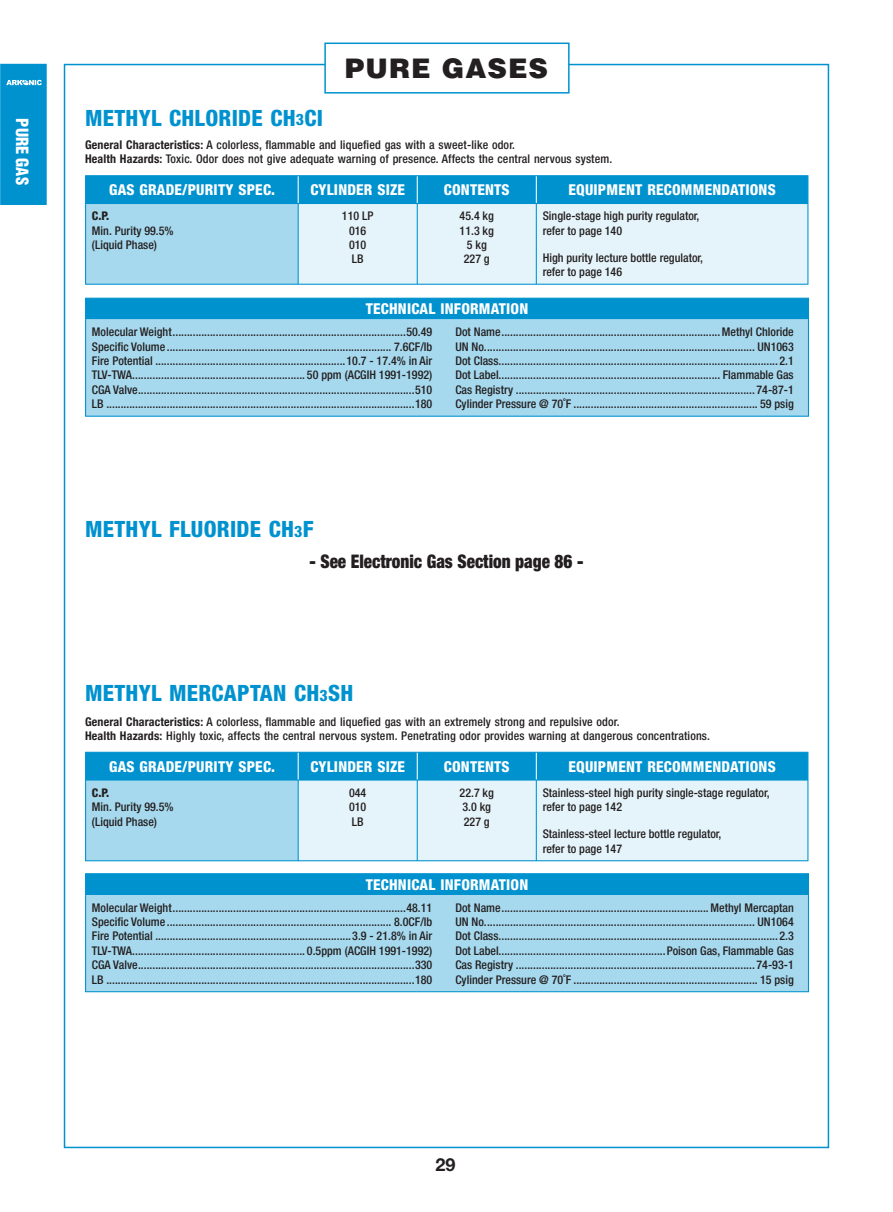
<style>
.page{position:relative;width:893px;height:1212px;background:#fff}
.page>*{position:absolute;margin:0;border:0;box-sizing:border-box;transform-origin:0 0}
.t1{font:900 27px "Helvetica";letter-spacing:.04em;color:#231f20}
.t2{font:800 condensed 22.5px "Helvetica Neue";letter-spacing:.015em;color:#0092cf}
.t3{font:900 condensed 18.75px "Helvetica Neue";color:#231f20;scale:.92 1}
.t4{font:700 18px "Helvetica Neue";color:#231f20}
.t5{font:900 condensed 16.5px "Helvetica";color:#fff}
.t6{font:800 condensed 15px "Helvetica Neue";letter-spacing:.015em;color:#fff}
.t7{font:500 condensed 12px/14.4px "Helvetica Neue";color:#231f20}
.t8{font:800 condensed 12px "Helvetica Neue";color:#231f20}
.s1{font-size:15.75px}
.s2{font-weight:700}
</style>
<div class="page">
<div style="left:0;top:64px;width:47px;height:141px;background:#0092cf"></div>
<div style="left:324px;top:43px;width:246px;height:51px;border:2px solid #0092cf"></div>
<svg style="left:85px;top:297px;width:724px;height:120px;background:#87cbe8"></svg>
<svg style="left:86px;top:175px;width:722px;height:109px;background:#98d3eb"></svg>
<svg style="left:85px;top:873px;width:724px;height:120px;background:#86cbe8"></svg>
<svg style="left:85px;top:751px;width:724px;height:111px;background:#a9daee"></svg>
<svg style="left:86px;top:752px;width:722px;height:109px;background:#98d3eb"></svg>
<svg style="left:6px;top:80px;width:36px;height:6px"></svg>
<h3 class="t5" style="left:32px;top:118px;width:68px;rotate:90deg">ERUP SAG</h3>
<h1 class="t1" style="left:345px;top:51px;width:205px">PURE GASES</h1>
<h2 class="t2" style="left:85px;top:104px;width:239px">METHYL CHLORIDE CH<span class="s1">3</span>CI</h2>
<p class="t7" style="left:85px;top:137px;width:529px"><span class="s2">General Characteristics:</span> A colorless, flammable and liquefied gas with a sweet-like odor.<br><span class="s2">Health Hazards:</span> Toxic. Odor does not give adequate warning of presence. Affects the central nervous system.</p>
<p class="t6" style="left:109px;top:180px;width:167px">GAS GRADE/PURITY SPEC.</p>
<p class="t6" style="left:310px;top:180px;width:96px">CYLINDER SIZE</p>
<p class="t6" style="left:444px;top:180px;width:67px">CONTENTS</p>
<p class="t6" style="left:569px;top:180px;width:209px">EQUIPMENT RECOMMENDATIONS</p>
<p class="t8" style="left:92px;top:208px;width:19px">C.P.</p>
<p class="t7" style="left:92px;top:223px;width:83px">Min. Purity 99.5% (Liquid Phase)</p>
<p class="t7" style="left:342px;top:209px;width:33px;text-align:center">110 LP<br>016<br>010<br>LB</p>
<p class="t7" style="left:460px;top:209px;width:36px;text-align:center">45.4 kg<br>11.3 kg<br>5 kg<br>227 g</p>
<p class="t7" style="left:543px;top:209px;width:158px">Single-stage high purity regulator, refer to page 140</p>
<p class="t7" style="left:543px;top:250px;width:162px">High purity lecture bottle regulator, refer to page 146</p>
<p class="t6" style="left:366px;top:300px;width:164px">TECHNICAL INFORMATION</p>
<p class="t7" style="left:92px;top:324px;width:342px;text-align:justify">Molecular Weight.................................................................................50.49<br>Specific Volume .............................................................................. 7.6CF/lb Fire Potential ..................................................................10.7 - 17.4% in Air TLV-TWA............................................................ 50 ppm (ACGIH 1991-1992)<br>CGA Valve................................................................................................510<br>LB ...........................................................................................................180</p>
<p class="t7" style="left:455px;top:324px;width:340px;text-align:justify">Dot Name............................................................................Methyl Chloride UN No.............................................................................................. UN1063<br>Dot Class.................................................................................................2.1<br>Dot Label............................................................................. Flammable Gas Cas Registry ................................................................................... 74-87-1<br>Cylinder Pressure @ 70˚F ................................................................ 59 psig</p>
<h2 class="t2" style="left:85px;top:515px;width:230px">METHYL FLUORIDE CH<span class="s1">3</span>F</h2>
<h3 class="t3" style="left:310px;top:549px;width:299px">- See Electronic Gas Section page 86 -</h3>
<h2 class="t2" style="left:85px;top:679px;width:270px">METHYL MERCAPTAN CH<span class="s1">3</span>SH</h2>
<p class="t7" style="left:85px;top:714px;width:626px"><span class="s2">General Characteristics:</span> A colorless, flammable and liquefied gas with an extremely strong and repulsive odor.<br><span class="s2">Health Hazards:</span> Highly toxic, affects the central nervous system. Penetrating odor provides warning at dangerous concentrations.</p>
<p class="t6" style="left:109px;top:757px;width:167px">GAS GRADE/PURITY SPEC.</p>
<p class="t6" style="left:310px;top:757px;width:96px">CYLINDER SIZE</p>
<p class="t6" style="left:444px;top:757px;width:67px">CONTENTS</p>
<p class="t6" style="left:569px;top:757px;width:209px">EQUIPMENT RECOMMENDATIONS</p>
<p class="t8" style="left:92px;top:785px;width:19px">C.P.</p>
<p class="t7" style="left:92px;top:799px;width:83px">Min. Purity 99.5% (Liquid Phase)</p>
<p class="t7" style="left:349px;top:785px;width:19px;text-align:justify">044<br>010<br>LB</p>
<p class="t7" style="left:460px;top:785px;width:36px">22.7 kg<br>3.0 kg<br>227 g</p>
<p class="t7" style="left:543px;top:785px;width:228px">Stainless-steel high purity single-stage regulator, refer to page 142</p>
<p class="t7" style="left:543px;top:827px;width:180px">Stainless-steel lecture bottle regulator, refer to page 147</p>
<p class="t6" style="left:366px;top:875px;width:164px">TECHNICAL INFORMATION</p>
<p class="t7" style="left:92px;top:900px;width:342px;text-align:justify">Molecular Weight.................................................................................48.11<br>Specific Volume .............................................................................. 8.0CF/lb Fire Potential ....................................................................3.9 - 21.8% in Air TLV-TWA............................................................ 0.5ppm (ACGIH 1991-1992)<br>CGA Valve................................................................................................330<br>LB ...........................................................................................................180</p>
<p class="t7" style="left:455px;top:900px;width:340px;text-align:justify">Dot Name........................................................................ Methyl Mercaptan UN No.............................................................................................. UN1064<br>Dot Class.................................................................................................2.3<br>Dot Label..........................................................Poison Gas, Flammable Gas Cas Registry ................................................................................... 74-93-1<br>Cylinder Pressure @ 70˚F ................................................................ 15 psig</p>
<h3 class="t4" style="left:435px;top:1153px;width:22px">29</h3>
</div>
